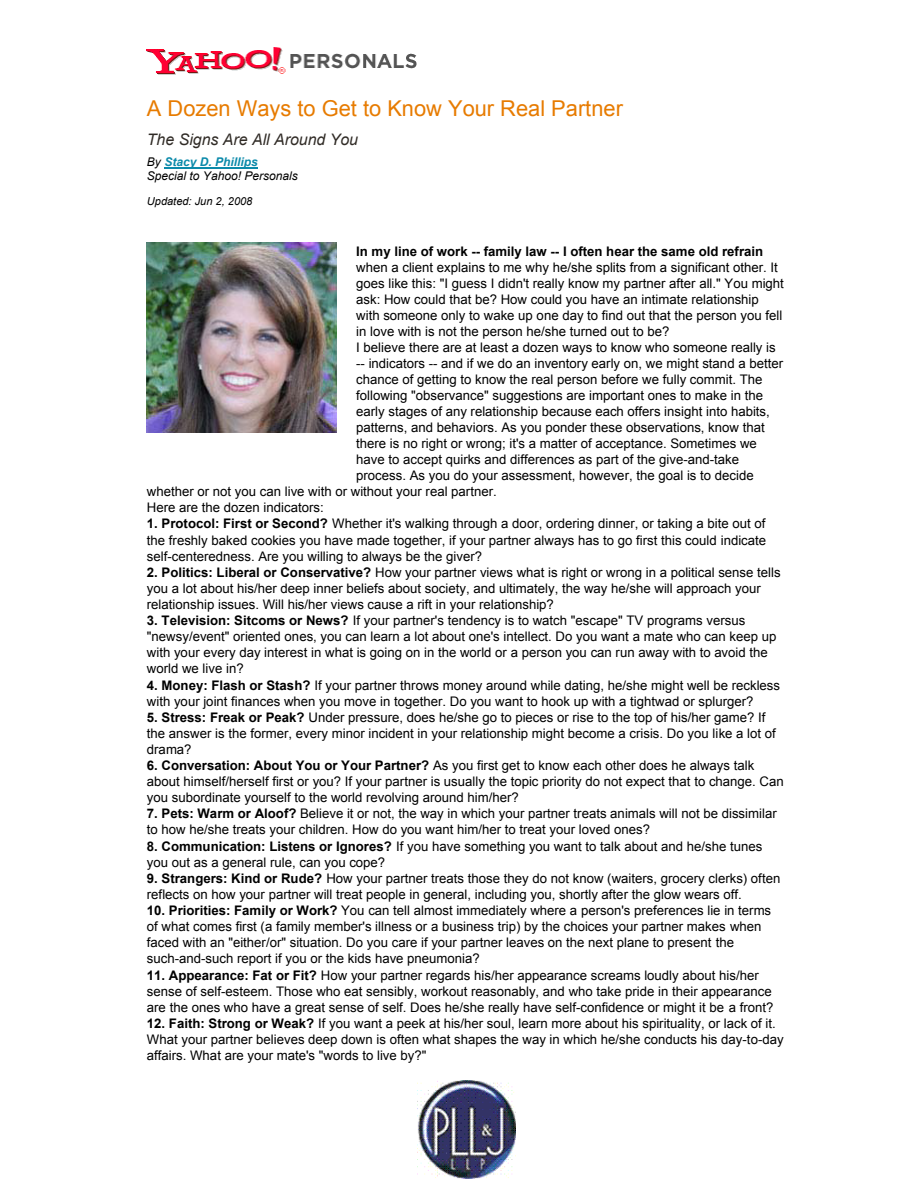
<style>
.page{position:relative;width:918px;height:1188px;background:#fff}
.page>*{position:absolute;margin:0;border:0;box-sizing:border-box;transform-origin:0 0}
.t1{font:21.9px "Arial";color:#e77b00}
.t2{font:italic 15.9px "Arial";color:#302b26}
.t3{font:13.2px/16px "Arial";color:#000}
.t4{font:700 13.2px "Arial";color:#000}
.t5{font:italic 12px/13.8px "Arial";color:#000}
.t6{font:italic 11.1px "Arial";color:#000}
.s1{font-weight:700;color:#0b8aaa}
.s2{font-weight:700}
</style>
<div class="page">
<img style="left:147px;top:47px;width:270px;height:28px">
<img style="left:417px;top:1081px;width:98px;height:98px">
<div style="left:147px;top:243px;width:189px;height:193px;background:linear-gradient(to right,#fff,#fff)"></div>
<img style="left:147px;top:243px;width:189px;height:189px">
<hr style="left:164px;top:168px;width:94px;height:1px;background:#0b8aaa">
<h1 class="t1" style="left:147px;top:94px;width:478px">A Dozen Ways to Get to Know Your Real Partner</h1>
<p class="t2" style="left:147px;top:130px;width:213px">The Signs Are All Around You</p>
<p class="t5" style="left:147px;top:155px;width:152px">By <span class="s1">Stacy D. Phillips<br></span>Special to Yahoo! Personals</p>
<p class="t6" style="left:147px;top:194px;width:107px">Updated: Jun 2, 2008</p>
<p class="t4" style="left:356px;top:242px;width:408px">In my line of work -- family law -- I often hear the same old refrain</p>
<p class="t3" style="left:356px;top:259px;width:423px">when a client explains to me why he/she splits from a significant other. It</p>
<p class="t3" style="left:356px;top:275px;width:429px">goes like this: "I guess I didn't really know my partner after all." You might</p>
<p class="t3" style="left:356px;top:291px;width:404px">ask: How could that be? How could you have an intimate relationship</p>
<p class="t3" style="left:356px;top:307px;width:428px">with someone only to wake up one day to find out that the person you fell</p>
<p class="t3" style="left:356px;top:323px;width:315px">in love with is not the person he/she turned out to be?</p>
<p class="t3" style="left:356px;top:339px;width:421px">I believe there are at least a dozen ways to know who someone really is</p>
<p class="t3" style="left:356px;top:355px;width:428px">-- indicators -- and if we do an inventory early on, we might stand a better</p>
<p class="t3" style="left:356px;top:371px;width:408px">chance of getting to know the real person before we fully commit. The</p>
<p class="t3" style="left:356px;top:387px;width:408px">following "observance" suggestions are important ones to make in the</p>
<p class="t3" style="left:356px;top:403px;width:415px">early stages of any relationship because each offers insight into habits,</p>
<p class="t3" style="left:356px;top:420px;width:410px">patterns, and behaviors. As you ponder these observations, know that</p>
<p class="t3" style="left:356px;top:436px;width:402px">there is no right or wrong; it's a matter of acceptance. Sometimes we</p>
<p class="t3" style="left:356px;top:452px;width:384px">have to accept quirks and differences as part of the give-and-take</p>
<p class="t3" style="left:356px;top:468px;width:399px">process. As you do your assessment, however, the goal is to decide</p>
<p class="t3" style="left:147px;top:484px;width:351px">whether or not you can live with or without your real partner.</p>
<p class="t3" style="left:147px;top:500px;width:178px">Here are the dozen indicators:</p>
<p class="t3" style="left:147px;top:516px;width:621px;text-align:justify"><span class="s2">1. Protocol: First or Second?</span> Whether it's walking through a door, ordering dinner, or taking a bite out of the freshly baked cookies you have made together, if your partner always has to go first this could indicate self-centeredness. Are you willing to always be the giver?</p>
<p class="t3" style="left:147px;top:564px;width:635px"><span class="s2">2. Politics: Liberal or Conservative?</span> How your partner views what is right or wrong in a political sense tells you a lot about his/her deep inner beliefs about society, and ultimately, the way he/she will approach your relationship issues. Will his/her views cause a rift in your relationship?</p>
<p class="t3" style="left:147px;top:613px;width:631px"><span class="s2">3. Television: Sitcoms or News?</span> If your partner's tendency is to watch "escape" TV programs versus "newsy/event" oriented ones, you can learn a lot about one's intellect. Do you want a mate who can keep up with your every day interest in what is going on in the world or a person you can run away with to avoid the world we live in?</p>
<p class="t3" style="left:147px;top:677px;width:635px"><span class="s2">4. Money: Flash or Stash?</span> If your partner throws money around while dating, he/she might well be reckless with your joint finances when you move in together. Do you want to hook up with a tightwad or splurger?</p>
<p class="t3" style="left:147px;top:709px;width:630px"><span class="s2">5. Stress: Freak or Peak?</span> Under pressure, does he/she go to pieces or rise to the top of his/her game? If the answer is the former, every minor incident in your relationship might become a crisis. Do you like a lot of drama?</p>
<p class="t3" style="left:147px;top:758px;width:638px"><span class="s2">6. Conversation: About You or Your Partner?</span> As you first get to know each other does he always talk about himself/herself first or you? If your partner is usually the topic priority do not expect that to change. Can you subordinate yourself to the world revolving around him/her?</p>
<p class="t3" style="left:147px;top:806px;width:631px"><span class="s2">7. Pets: Warm or Aloof?</span> Believe it or not, the way in which your partner treats animals will not be dissimilar to how he/she treats your children. How do you want him/her to treat your loved ones?</p>
<p class="t3" style="left:147px;top:838px;width:617px"><span class="s2">8. Communication: Listens or Ignores?</span> If you have something you want to talk about and he/she tunes you out as a general rule, can you cope?</p>
<p class="t3" style="left:147px;top:870px;width:635px"><span class="s2">9. Strangers: Kind or Rude?</span> How your partner treats those they do not know (waiters, grocery clerks) often reflects on how your partner will treat people in general, including you, shortly after the glow wears off.</p>
<p class="t3" style="left:147px;top:903px;width:626px"><span class="s2">10. Priorities: Family or Work?</span> You can tell almost immediately where a person's preferences lie in terms of what comes first (a family member's illness or a business trip) by the choices your partner makes when faced with an "either/or" situation. Do you care if your partner leaves on the next plane to present the such-and-such report if you or the kids have pneumonia?</p>
<p class="t3" style="left:147px;top:967px;width:628px"><span class="s2">11. Appearance: Fat or Fit?</span> How your partner regards his/her appearance screams loudly about his/her sense of self-esteem. Those who eat sensibly, workout reasonably, and who take pride in their appearance are the ones who have a great sense of self. Does he/she really have self-confidence or might it be a front?</p>
<p class="t3" style="left:147px;top:1015px;width:638px"><span class="s2">12. Faith: Strong or Weak?</span> If you want a peek at his/her soul, learn more about his spirituality, or lack of it.<br>What your partner believes deep down is often what shapes the way in which he/she conducts his day-to-day affairs. What are your mate's "words to live by?"</p>
</div>
